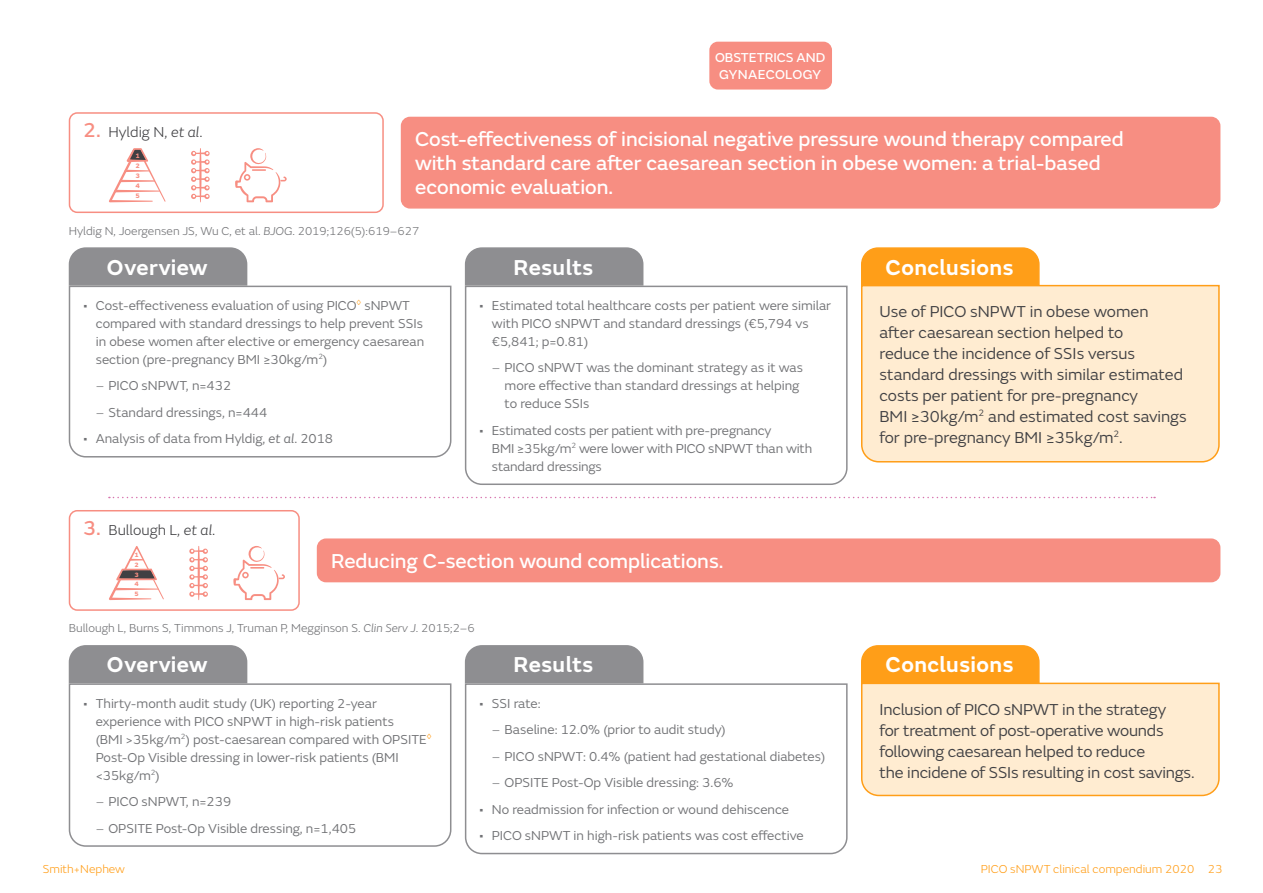
<style>
.page{position:relative;width:1263px;height:893px;background:#fff}
.page>*{position:absolute;margin:0;border:0;box-sizing:border-box;transform-origin:0 0}
.t1{font:600 22.5px "SN Emeric";letter-spacing:.02em;color:#fff}
.t2{font:21px/24px "SN Emeric Core";color:#fff}
.t3{font:16.5px/21px "SN Emeric";letter-spacing:-.005em;color:#404043}
.t4{font:300 15px "SN Emeric";color:#404043}
.t5{font:13.5px/18px "SN Emeric";color:#717275}
.t6{font:13.5px/16.5px "SN Emeric Core";letter-spacing:-.005em;color:#fff;text-align:center}
.t7{font:300 12px "SN Emeric";color:#717275}
.t8{font:300 12px "SN Emeric";color:#ff9e18}
.t9{font:800 6.75px/10.1px "SN Emeric";color:#f78e82;text-align:justify}
.t10{font:800 6.45px/9.8px "SN Emeric";color:#f78e82;text-align:justify}
.s1{font-family:"SN Emeric Core";font-weight:400;font-size:21px;color:#f78e82}
.s2{font-style:italic}
.s3{font-weight:300}
</style>
<div class="page">
<div style="left:69px;top:112px;width:315px;height:101px;border:2px solid #f78e82;border-radius:8px"></div>
<div style="left:401px;top:117px;width:819px;height:91px;background:#f78e82;border-radius:9px"></div>
<div style="left:401px;top:117px;width:819px;height:92px;border:2px solid #f78e82;border-radius:9px"></div>
<svg style="left:109px;top:148px;width:57px;height:54px"></svg>
<svg style="left:191px;top:148px;width:19px;height:54px"></svg>
<svg style="left:235px;top:148px;width:52px;height:54px"></svg>
<div style="left:68px;top:247px;width:180px;height:38px;background:#8e8e91"></div>
<svg style="left:68px;top:285px;width:384px;height:173px"></svg>
<div style="left:464px;top:247px;width:180px;height:38px;background:#8e8e91"></div>
<svg style="left:464px;top:285px;width:384px;height:200px"></svg>
<div style="left:861px;top:247px;width:179px;height:37px;background:#ff9e18"></div>
<div style="left:861px;top:284px;width:359px;height:179px;background:#ffecd1"></div>
<svg style="left:233px;top:546px;width:52px;height:54px"></svg>
<div style="left:69px;top:510px;width:231px;height:101px;border:2px solid #f78e82;border-radius:8px"></div>
<svg style="left:109px;top:546px;width:55px;height:54px"></svg>
<div style="left:318px;top:539px;width:902px;height:43px;background:#f78e82;border-radius:9px"></div>
<div style="left:317px;top:538px;width:903px;height:44px;border:2px solid #f78e82;border-radius:9px"></div>
<svg style="left:189px;top:546px;width:19px;height:54px"></svg>
<div style="left:68px;top:645px;width:180px;height:38px;background:#8e8e91"></div>
<svg style="left:68px;top:683px;width:384px;height:164px"></svg>
<div style="left:464px;top:645px;width:180px;height:38px;background:#8e8e91"></div>
<svg style="left:464px;top:683px;width:384px;height:172px"></svg>
<svg style="left:861px;top:645px;width:359px;height:152px;background:#ffe3bc"></svg>
<svg style="left:109px;top:497px;width:1046px;height:1px"></svg>
<div style="left:709px;top:42px;width:123px;height:48px;background:#f78e82;border-radius:9px"></div>
<p class="t6" style="left:715px;top:49px;width:112px">OBSTETRICS AND<br>GYNAECOLOGY</p>
<p class="t4" style="left:83px;top:123px;width:121px"><span class="s1">2.</span> Hyldig N, <span class="s2">et al</span>.</p>
<h2 class="t2" style="left:415px;top:127px;width:710px">Cost-effectiveness of incisional negative pressure wound therapy compared with standard care after caesarean section in obese women: a trial-based economic evaluation.</h2>
<p class="t9" style="left:135px;top:151px;width:6px">1<br>2<br>3<br>4<br>5</p>
<p class="t7" style="left:69px;top:223px;width:352px">Hyldig N, Joergensen JS, Wu C, et al. <span class="s2">BJOG</span>. 2019;126(5):619–627</p>
<h1 class="t1" style="left:107px;top:253px;width:102px">Overview</h1>
<p class="t5" style="left:96px;top:296px;width:330px;text-indent:-13px">• Cost-effectiveness evaluation of using PICO<sup>◊</sup> sNPWT compared with standard dressings to help prevent SSIs in obese women after elective or emergency caesarean section (pre-pregnancy BMI ≥30kg/m<sup>2</sup>)</p>
<p class="t5" style="left:96px;top:377px;width:137px"><span class="s3">–</span> PICO sNPWT, n=432</p>
<p class="t5" style="left:96px;top:403px;width:173px"><span class="s3">–</span> Standard dressings, n=444</p>
<p class="t5" style="left:83px;top:430px;width:252px">• Analysis of data from Hyldig, <span class="s2">et al</span>. 2018</p>
<h1 class="t1" style="left:514px;top:253px;width:81px">Results</h1>
<p class="t5" style="left:492px;top:296px;width:341px;text-indent:-13px">• Estimated total healthcare costs per patient were similar with PICO sNPWT and standard dressings (€5,794 vs €5,841; p=0.81)</p>
<p class="t5" style="left:505px;top:359px;width:300px;text-indent:-13px"><span class="s3">–</span> PICO sNPWT was the dominant strategy as it was more effective than standard dressings at helping to reduce SSIs</p>
<p class="t5" style="left:492px;top:421px;width:322px;text-indent:-13px">• Estimated costs per patient with pre-pregnancy<br>BMI ≥35kg/m<sup>2</sup> were lower with PICO sNPWT than with standard dressings</p>
<h1 class="t1" style="left:885px;top:253px;width:129px">Conclusions</h1>
<p class="t3" style="left:879px;top:301px;width:309px">Use of PICO sNPWT in obese women after caesarean section helped to<br>reduce the incidence of SSIs versus standard dressings with similar estimated costs per patient for pre-pregnancy<br>BMI ≥30kg/m<sup>2</sup> and estimated cost savings for pre-pregnancy BMI ≥35kg/m<sup>2</sup>.</p>
<p class="t4" style="left:83px;top:521px;width:134px"><span class="s1">3.</span> Bullough L, <span class="s2">et al</span>.</p>
<p class="t10" style="left:135px;top:550px;width:6px">1<br>2<br>3<br>4<br>5</p>
<h2 class="t2" style="left:331px;top:549px;width:394px">Reducing C-section wound complications.</h2>
<p class="t7" style="left:69px;top:621px;width:408px">Bullough L, Burns S, Timmons J, Truman P, Megginson S. <span class="s2">Clin Serv J</span>. 2015;2–6</p>
<h1 class="t1" style="left:107px;top:651px;width:102px">Overview</h1>
<p class="t5" style="left:96px;top:694px;width:337px;text-indent:-13px">• Thirty-month audit study (UK) reporting 2-year experience with PICO sNPWT in high-risk patients<br>(BMI &gt;35kg/m<sup>2</sup>) post-caesarean compared with OPSITE<sup>◊ </sup>Post-Op Visible dressing in lower-risk patients (BMI &lt;35kg/m<sup>2</sup>)</p>
<p class="t5" style="left:96px;top:792px;width:137px"><span class="s3">–</span> PICO sNPWT, n=239</p>
<p class="t5" style="left:96px;top:819px;width:262px"><span class="s3">–</span> OPSITE Post-Op Visible dressing, n=1,405</p>
<h1 class="t1" style="left:514px;top:651px;width:81px">Results</h1>
<p class="t5" style="left:479px;top:694px;width:63px">• SSI rate:</p>
<p class="t5" style="left:492px;top:720px;width:235px"><span class="s3">–</span> Baseline: 12.0% (prior to audit study)</p>
<p class="t5" style="left:492px;top:747px;width:335px"><span class="s3">–</span> PICO sNPWT: 0.4% (patient had gestational diabetes)</p>
<p class="t5" style="left:492px;top:773px;width:243px"><span class="s3">–</span> OPSITE Post-Op Visible dressing: 3.6%</p>
<p class="t5" style="left:479px;top:800px;width:312px">• No readmission for infection or wound dehiscence</p>
<p class="t5" style="left:479px;top:826px;width:326px">• PICO sNPWT in high-risk patients was cost effective</p>
<h1 class="t1" style="left:885px;top:651px;width:129px">Conclusions</h1>
<p class="t3" style="left:879px;top:699px;width:317px">Inclusion of PICO sNPWT in the strategy<br>for treatment of post-operative wounds following caesarean helped to reduce<br>the incidene of SSIs resulting in cost savings.</p>
<p class="t8" style="left:43px;top:861px;width:84px">Smith+Nephew</p>
<p class="t8" style="left:981px;top:862px;width:243px">PICO sNPWT clinical compendium 2020 23</p>
</div>
